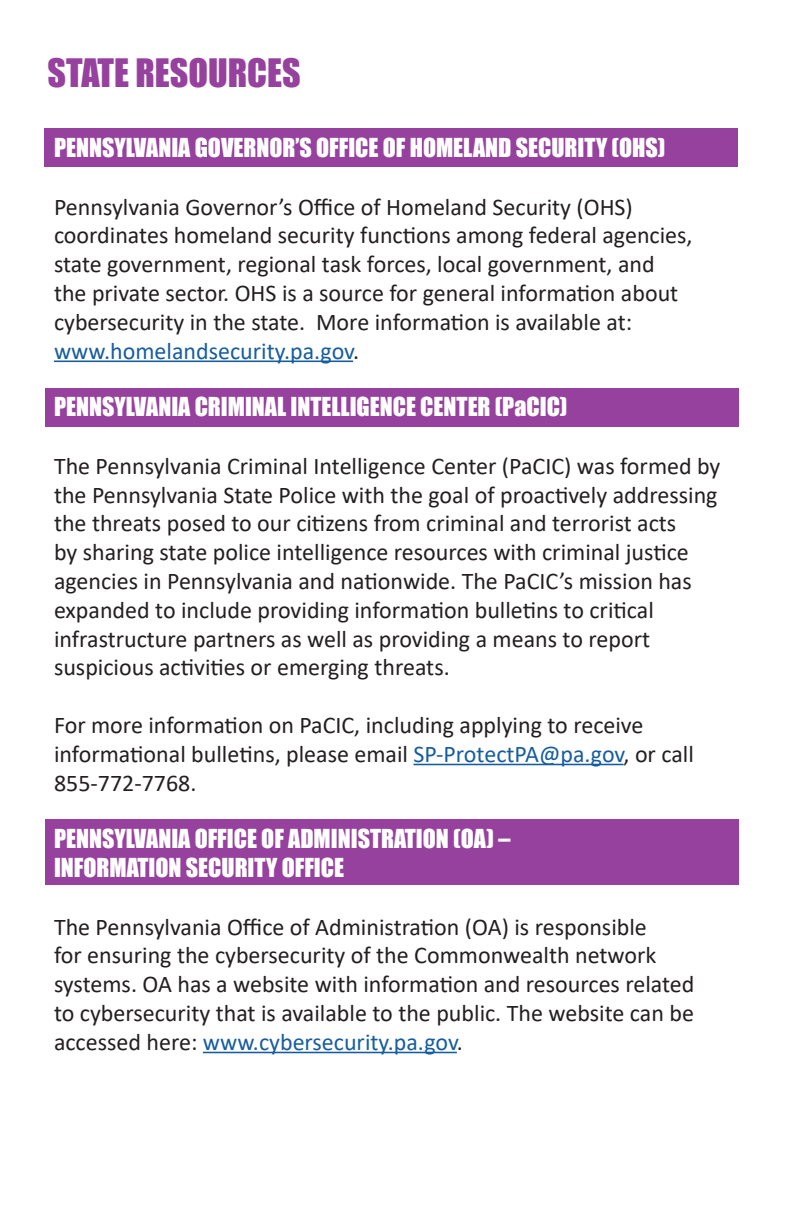
<style>
.page{position:relative;width:792px;height:1224px;background:#fff}
.page>*{position:absolute;margin:0;border:0;box-sizing:border-box;transform-origin:0 0}
.t1{font:36px "Impact";color:#97419e}
.t2{font:24px/28.8px "Calibri";color:#231f20}
.t3{font:24px "Impact";color:#fff}
.t4{font:24px "Calibri";color:#175d9e}
.s1{color:#231f20}
.s2{color:#175d9e}
</style>
<div class="page">
<div style="left:45px;top:819px;width:694px;height:65px;background:#97419e"></div>
<div style="left:45px;top:389px;width:694px;height:38px;background:#97419e"></div>
<div style="left:44px;top:128px;width:694px;height:38px;background:#97419e"></div>
<hr style="left:54px;top:361px;width:299px;height:1px;background:#175d9e">
<hr style="left:414px;top:764px;width:210px;height:1px;background:#175d9e">
<hr style="left:203px;top:1052px;width:254px;height:1px;background:#175d9e">
<p class="t1" style="left:48px;top:45px;width:255px">STATE RESOURCES</p>
<p class="t3" style="left:54px;top:129px;width:613px">PENNSYLVANIA GOVERNOR’S OFFICE OF HOMELAND SECURITY (OHS)</p>
<p class="t2" style="left:54px;top:192px;width:640px">Pennsylvania Governor’s Office of Homeland Security (OHS) coordinates homeland security functions among federal agencies, state government, regional task forces, local government, and the private sector. OHS is a source for general information about cybersecurity in the state. More information is available at:</p>
<p class="t4" style="left:54px;top:334px;width:307px">www.homelandsecurity.pa.gov<span class="s1">.</span></p>
<p class="t3" style="left:54px;top:388px;width:515px">PENNSYLVANIA CRIMINAL INTELLIGENCE CENTER (PaCIC)</p>
<p class="t2" style="left:54px;top:451px;width:668px">The Pennsylvania Criminal Intelligence Center (PaCIC) was formed by the Pennsylvania State Police with the goal of proactively addressing the threats posed to our citizens from criminal and terrorist acts</p>
<p class="t2" style="left:54px;top:537px;width:639px">by sharing state police intelligence resources with criminal justice agencies in Pennsylvania and nationwide. The PaCIC’s mission has expanded to include providing information bulletins to critical infrastructure partners as well as providing a means to report suspicious activities or emerging threats.</p>
<p class="t2" style="left:54px;top:710px;width:641px">For more information on PaCIC, including applying to receive informational bulletins, please email <span class="s2">SP-ProtectPA@pa.gov</span>, or call<br>855-772-7768.</p>
<p class="t3" style="left:54px;top:820px;width:458px">PENNSYLVANIA OFFICE OF ADMINISTRATION (OA) –</p>
<p class="t3" style="left:54px;top:849px;width:292px">INFORMATION SECURITY OFFICE</p>
<p class="t2" style="left:54px;top:912px;width:594px">The Pennsylvania Office of Administration (OA) is responsible</p>
<p class="t2" style="left:54px;top:940px;width:642px">for ensuring the cybersecurity of the Commonwealth network systems. OA has a website with information and resources related to cybersecurity that is available to the public. The website can be accessed here: <span class="s2">www.cybersecurity.pa.gov</span>.</p>
</div>
